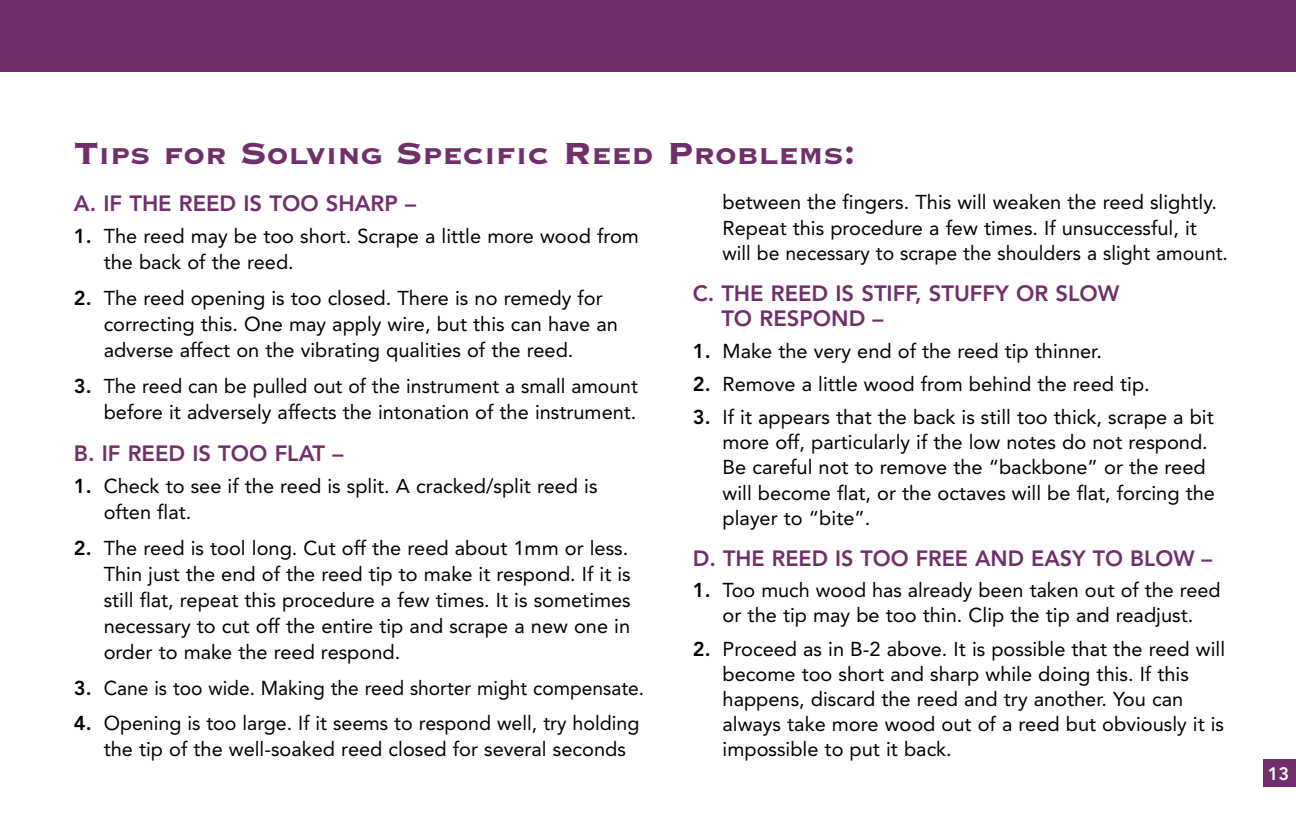
<style>
.page{position:relative;width:1296px;height:828px;background:#fff}
.page>*{position:absolute;margin:0;border:0;box-sizing:border-box;transform-origin:0 0}
.t1{font:30px "Copperplate Thirty Three BC";color:#702f6b}
.t2{font:800 22px/25.2px "Avenir";color:#702f6b}
.t3{font:20px/26px "Avenir";color:#000}
.t4{font:20px "Avenir";color:#000;scale:.96 1}
.t5{font:800 18px "Avenir";color:#fff}
.s1{font-size:40px}
.s2{font-weight:800}
</style>
<div class="page">
<div style="left:0;top:0;width:1296px;height:72px;background:#702f6b"></div>
<div style="left:1263px;top:760px;width:33px;height:27px;background:#702f6b"></div>
<h1 class="t1" style="left:74px;top:136px;width:783px"><span class="s1">T</span>IPS FOR <span class="s1">S</span>OLVING <span class="s1">S</span>PECIFIC <span class="s1">R</span>EED <span class="s1">P</span>ROBLEMS<span class="s1">:</span></h1>
<p class="t3" style="left:723px;top:191px;width:507px">between the fingers. This will weaken the reed slightly.<br>Repeat this procedure a few times. If unsuccessful, it will be necessary to scrape the shoulders a slight amount.</p>
<p class="t2" style="left:721px;top:283px;width:400px;text-indent:-29px">C. THE REED IS STIFF, STUFFY OR SLOW<br>TO RESPOND –</p>
<p class="t3" style="left:693px;top:339px;width:411px"><span class="s2">1.</span> Make the very end of the reed tip thinner.</p>
<p class="t3" style="left:693px;top:373px;width:458px"><span class="s2">2.</span> Remove a little wood from behind the reed tip.</p>
<p class="t3" style="left:723px;top:406px;width:494px;line-height:25.2px;text-indent:-30px"><span class="s2">3.</span> If it appears that the back is still too thick, scrape a bit more off, particularly if the low notes do not respond.<br>Be careful not to remove the “backbone” or the reed will become flat, or the octaves will be flat, forcing the player to “bite”.</p>
<p class="t2" style="left:693px;top:548px;width:521px">D. THE REED IS TOO FREE AND EASY TO BLOW –</p>
<p class="t3" style="left:693px;top:579px;width:529px;line-height:25.2px;text-align:center"><span class="s2">1.</span> Too much wood has already been taken out of the reed or the tip may be too thin. Clip the tip and readjust.</p>
<p class="t3" style="left:723px;top:638px;width:504px;line-height:25.2px;text-indent:-30px"><span class="s2">2.</span> Proceed as in B-2 above. It is possible that the reed will become too short and sharp while doing this. If this happens, discard the reed and try another. You can always take more wood out of a reed but obviously it is impossible to put it back.</p>
<p class="t2" style="left:74px;top:192px;width:344px">A. IF THE REED IS TOO SHARP –</p>
<p class="t3" style="left:104px;top:224px;width:537px;text-indent:-30px"><span class="s2">1.</span> The reed may be too short. Scrape a little more wood from the back of the reed.</p>
<p class="t3" style="left:104px;top:286px;width:516px;text-indent:-30px"><span class="s2">2.</span> The reed opening is too closed. There is no remedy for correcting this. One may apply wire, but this can have an adverse affect on the vibrating qualities of the reed.</p>
<p class="t3" style="left:74px;top:374px;width:565px;text-align:right"><span class="s2">3.</span> The reed can be pulled out of the instrument a small amount before it adversely affects the intonation of the instrument.</p>
<p class="t2" style="left:74px;top:442px;width:271px">B. IF REED IS TOO FLAT –</p>
<p class="t3" style="left:104px;top:474px;width:495px;text-indent:-30px"><span class="s2">1.</span> Check to see if the reed is split. A cracked/split reed is often flat.</p>
<p class="t3" style="left:104px;top:536px;width:529px;text-indent:-30px"><span class="s2">2.</span> The reed is tool long. Cut off the reed about 1mm or less.<br>Thin just the end of the reed tip to make it respond. If it is still flat, repeat this procedure a few times. It is sometimes necessary to cut off the entire tip and scrape a new one in order to make the reed respond.</p>
<p class="t4" style="left:74px;top:679px;width:595px"><span class="s2">3.</span> Cane is too wide. Making the reed shorter might compensate.</p>
<p class="t3" style="left:104px;top:712px;width:537px;text-indent:-30px"><span class="s2">4.</span> Opening is too large. If it seems to respond well, try holding the tip of the well-soaked reed closed for several seconds</p>
<p class="t5" style="left:1268px;top:766px;width:23px">13</p>
</div>
